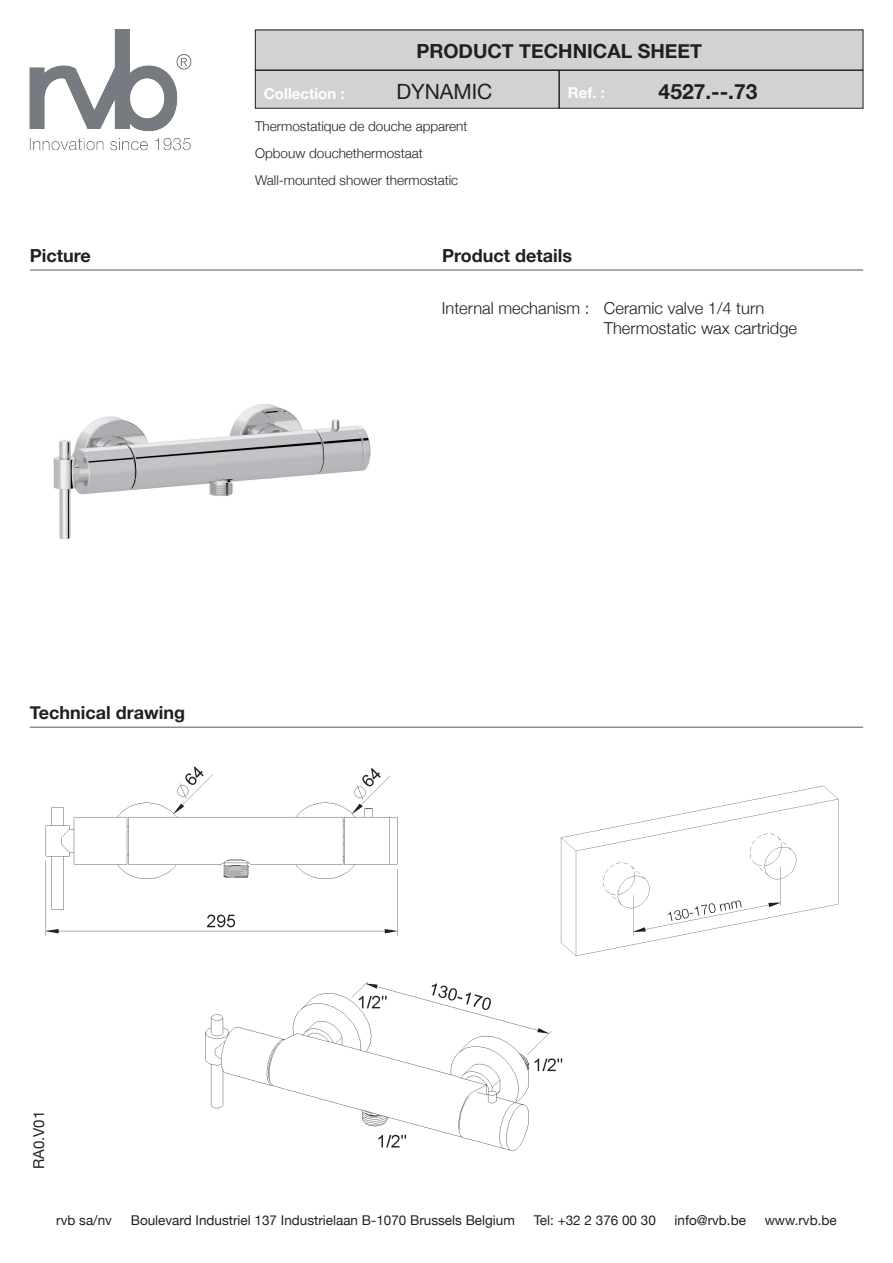
<style>
.page{position:relative;width:893px;height:1263px;background:#fff}
.page>*{position:absolute;margin:0;border:0;box-sizing:border-box;transform-origin:0 0}
.t1{font:700 21px "Helvetica Neue";color:#231f20}
.t2{font:21px "Helvetica Neue";color:#231f20}
.t3{font:700 19.5px "Helvetica Neue";color:#231f20}
.t4{font:700 18px "Helvetica Neue";color:#231f20}
.t5{font:300 16.5px/19.8px "Helvetica Neue";color:#231f20}
.t6{font:700 15px "Helvetica Neue";color:#fff}
.t7{font:15px "Helvetica Neue";color:#231f20}
.t8{font:13.5px "Helvetica Neue";color:#231f20}
.t9{font:300 13.5px "Helvetica Neue";color:#231f20}
</style>
<div class="page">
<img style="left:30px;top:30px;width:162px;height:121px">
<div style="left:255px;top:70px;width:304px;height:38px;background:#d1d2d4"></div>
<div style="left:255px;top:70px;width:304px;height:38px;border:1px solid #231f20"></div>
<div style="left:559px;top:70px;width:304px;height:38px;background:#d1d2d4"></div>
<div style="left:559px;top:70px;width:304px;height:38px;border:1px solid #231f20"></div>
<div style="left:255px;top:30px;width:608px;height:40px;background:#d1d2d4"></div>
<hr style="left:30px;top:727px;width:833px;height:1px;background:#57585a">
<hr style="left:30px;top:270px;width:833px;height:1px;background:#57585a">
<img style="left:53px;top:404px;width:318px;height:135px">
<img style="left:45px;top:766px;width:518px;height:386px">
<img style="left:461px;top:780px;width:378px;height:271px">
<h2 class="t3" style="left:416px;top:39px;width:287px">PRODUCT TECHNICAL SHEET</h2>
<p class="t2" style="left:396px;top:79px;width:98px">DYNAMIC</p>
<p class="t1" style="left:659px;top:79px;width:100px">4527.--.73</p>
<p class="t6" style="left:264px;top:84px;width:82px">Collection :</p>
<p class="t6" style="left:568px;top:83px;width:38px">Ref. :</p>
<h3 class="t4" style="left:30px;top:244px;width:63px">Picture</h3>
<p class="t9" style="left:255px;top:118px;width:214px">Thermostatique de douche apparent</p>
<p class="t9" style="left:255px;top:145px;width:169px">Opbouw douchethermostaat</p>
<p class="t9" style="left:255px;top:172px;width:205px">Wall-mounted shower thermostatic</p>
<h3 class="t4" style="left:442px;top:244px;width:131px">Product details</h3>
<p class="t5" style="left:604px;top:298px;width:195px;text-indent:-162px">Internal mechanism : Ceramic valve 1/4 turn<br>Thermostatic wax cartridge</p>
<h3 class="t4" style="left:30px;top:702px;width:157px">Technical drawing</h3>
<p class="t7" style="left:30px;top:1169px;width:60px;rotate:-90deg">RA0.V01</p>
<p class="t8" style="left:56px;top:1212px;width:57px">rvb sa/nv</p>
<p class="t8" style="left:131px;top:1212px;width:386px">Boulevard Industriel 137 Industrielaan B-1070 Brussels Belgium</p>
<p class="t8" style="left:534px;top:1212px;width:124px">Tel: +32 2 376 00 30</p>
<p class="t8" style="left:675px;top:1212px;width:73px">info@rvb.be</p>
<p class="t8" style="left:765px;top:1212px;width:73px">www.rvb.be</p>
</div>
